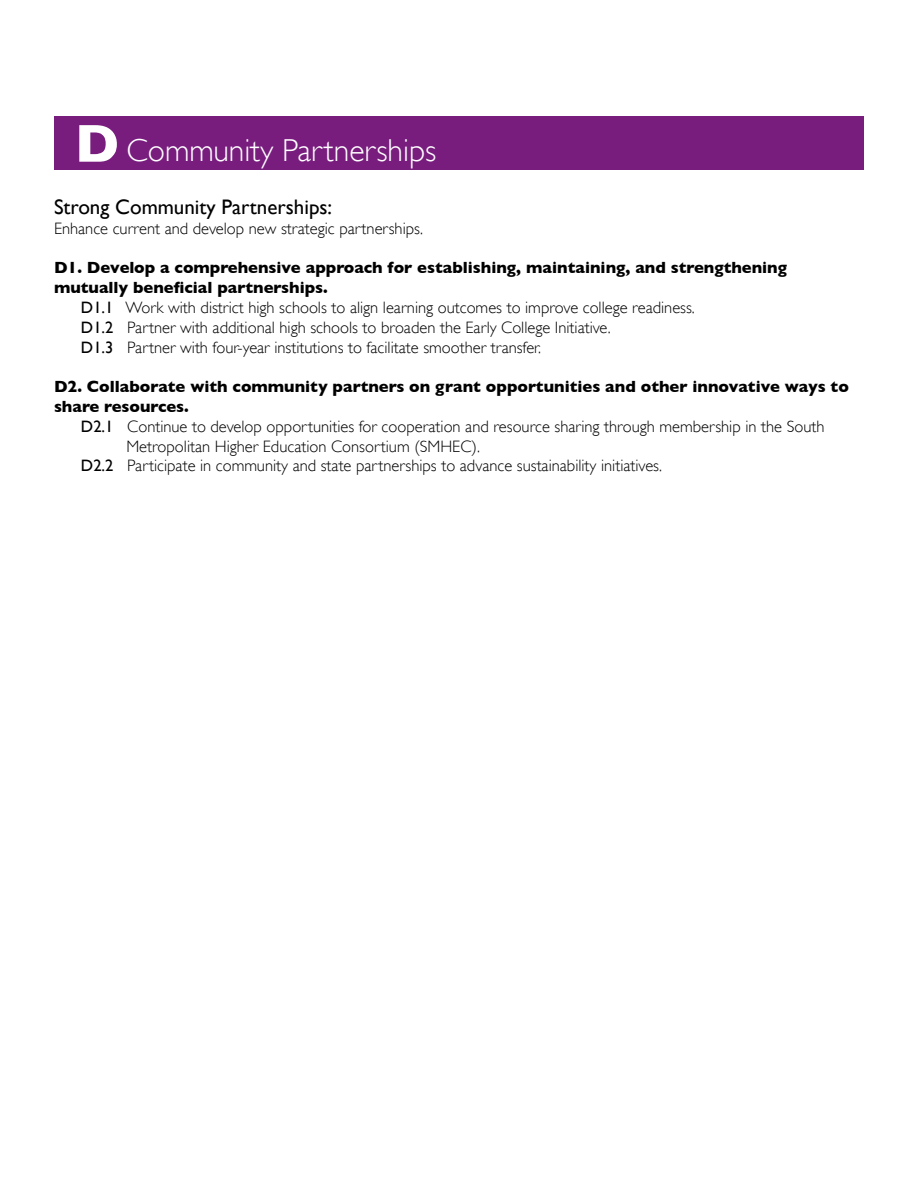
<style>
.page{position:relative;width:918px;height:1188px;background:#fff}
.page>*{position:absolute;margin:0;border:0;box-sizing:border-box;transform-origin:0 0}
.t1{font:700 54px "Gill Sans";color:#fff}
.t2{font:300 31.65px "Gill Sans";color:#fff}
.t3{font:21px "Gill Sans";color:#000}
.t4{font:300 16.5px "Gill Sans";color:#000}
.t5{font:700 16.5px/19.8px "Gill Sans";color:#000}
.s1{font-weight:400}
</style>
<div class="page">
<div style="left:54px;top:116px;width:810px;height:54px;background:#781d7e"></div>
<h1 class="t1" style="left:75px;top:112px;width:46px">D</h1>
<p class="t3" style="left:54px;top:195px;width:280px">Strong Community Partnerships:</p>
<p class="t4" style="left:54px;top:219px;width:370px">Enhance current and develop new strategic partnerships.</p>
<p class="t5" style="left:54px;top:258px;width:735px">D1. Develop a comprehensive approach for establishing, maintaining, and strengthening</p>
<p class="t5" style="left:54px;top:278px;width:275px">mutually beneficial partnerships.</p>
<p class="t4" style="left:81px;top:298px;width:615px"><span class="s1">D1.1</span> Work with district high schools to align learning outcomes to improve college readiness.</p>
<p class="t4" style="left:81px;top:318px;width:531px"><span class="s1">D1.2</span> Partner with additional high schools to broaden the Early College Initiative.</p>
<p class="t4" style="left:81px;top:338px;width:462px"><span class="s1">D1.3</span> Partner with four-year institutions to facilitate smoother transfer.</p>
<p class="t5" style="left:54px;top:377px;width:796px">D2. Collaborate with community partners on grant opportunities and other innovative ways to share resources.</p>
<p class="t4" style="left:81px;top:417px;width:745px"><span class="s1">D2.1</span> Continue to develop opportunities for cooperation and resource sharing through membership in the South</p>
<p class="t4" style="left:126px;top:437px;width:355px">Metropolitan Higher Education Consortium (SMHEC).</p>
<p class="t4" style="left:81px;top:456px;width:583px"><span class="s1">D2.2</span> Participate in community and state partnerships to advance sustainability initiatives.</p>
<h2 class="t2" style="left:126px;top:133px;width:312px">Community Partnerships</h2>
</div>
